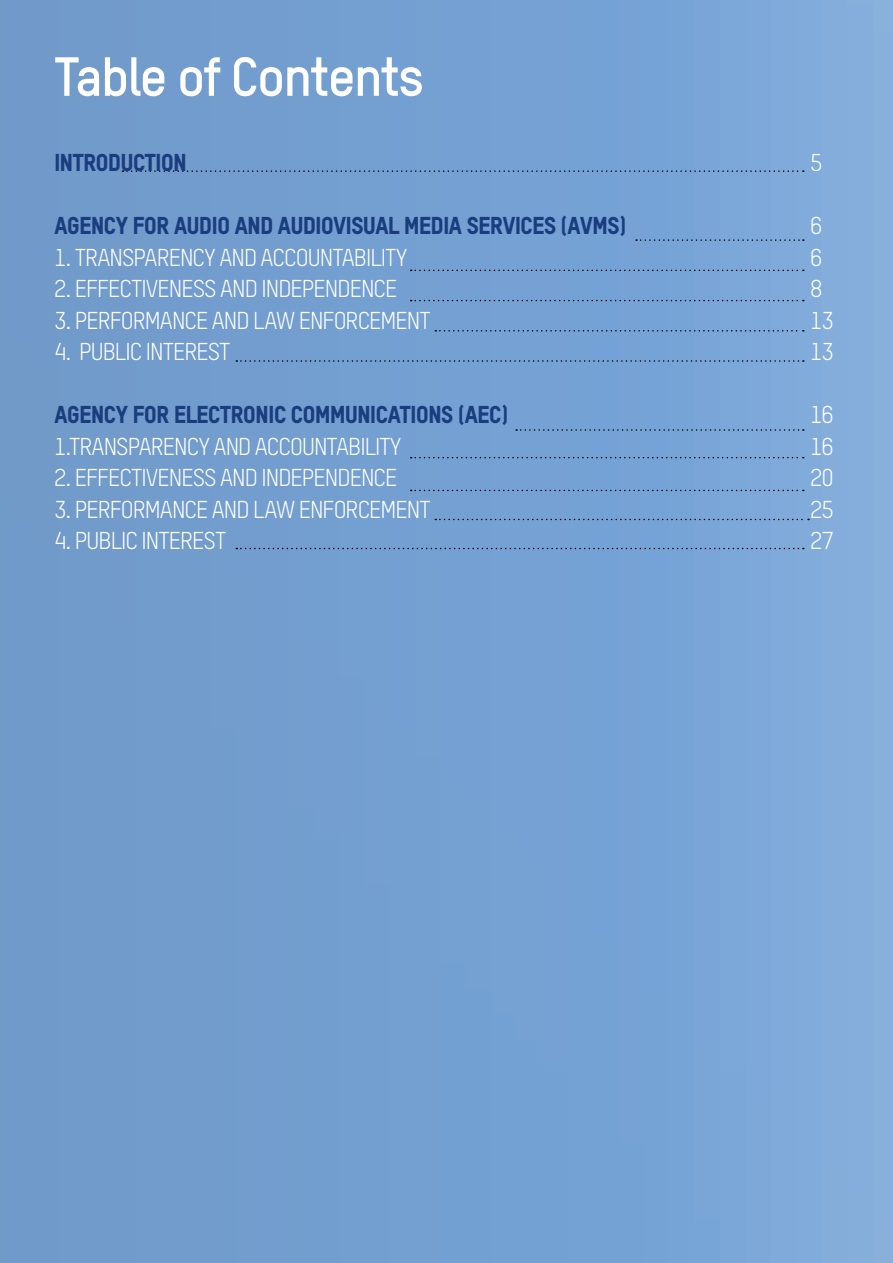
<style>
.page{position:relative;width:893px;height:1263px;background:#fff}
.page>*{position:absolute;margin:0;border:0;box-sizing:border-box;transform-origin:0 0}
.t1{font:700 54px "Oxfam TSTARPRO";letter-spacing:-.04em;color:#fff}
.t2{font:24px "Oxfam TSTARPRO";letter-spacing:-.04em;color:#fff}
.t3{font:24px "Oxfam TSTARPRO Headline";letter-spacing:-.04em;color:#1a3d7e}
</style>
<div class="page">
<img style="left:0;top:0;width:893px;height:1263px">
<svg style="left:122px;top:170px;width:682px;height:2px"></svg>
<svg style="left:411px;top:300px;width:393px;height:1px"></svg>
<svg style="left:435px;top:330px;width:369px;height:2px"></svg>
<svg style="left:236px;top:360px;width:568px;height:2px"></svg>
<svg style="left:236px;top:548px;width:568px;height:1px"></svg>
<svg style="left:516px;top:429px;width:288px;height:2px"></svg>
<svg style="left:411px;top:457px;width:393px;height:1px"></svg>
<svg style="left:411px;top:490px;width:393px;height:1px"></svg>
<svg style="left:435px;top:519px;width:374px;height:1px"></svg>
<svg style="left:411px;top:270px;width:393px;height:1px"></svg>
<svg style="left:636px;top:239px;width:168px;height:2px"></svg>
<h1 class="t1" style="left:54px;top:44px;width:372px">Table of Contents</h1>
<p class="t3" style="left:54px;top:148px;width:134px">INTRODUCTION</p>
<p class="t2" style="left:810px;top:149px;width:14px">5</p>
<p class="t3" style="left:54px;top:211px;width:574px">AGENCY FOR AUDIO AND AUDIOVISUAL MEDIA SERVICES (AVMS)</p>
<p class="t2" style="left:810px;top:212px;width:14px">6</p>
<p class="t2" style="left:54px;top:243px;width:355px">1. TRANSPARENCY AND ACCOUNTABILITY</p>
<p class="t2" style="left:810px;top:243px;width:14px">6</p>
<p class="t2" style="left:54px;top:275px;width:345px">2. EFFECTIVENESS AND INDEPENDENCE</p>
<p class="t2" style="left:810px;top:275px;width:14px">8</p>
<p class="t2" style="left:54px;top:306px;width:378px">3. PERFORMANCE AND LAW ENFORCEMENT</p>
<p class="t2" style="left:810px;top:306px;width:25px">13</p>
<p class="t2" style="left:54px;top:338px;width:178px">4. PUBLIC INTEREST</p>
<p class="t2" style="left:810px;top:338px;width:25px">13</p>
<p class="t3" style="left:54px;top:400px;width:456px">AGENCY FOR ELECTRONIC COMMUNICATIONS (AEC)</p>
<p class="t2" style="left:810px;top:401px;width:25px">16</p>
<p class="t2" style="left:54px;top:432px;width:349px">1.TRANSPARENCY AND ACCOUNTABILITY</p>
<p class="t2" style="left:810px;top:432px;width:25px">16</p>
<p class="t2" style="left:54px;top:464px;width:345px">2. EFFECTIVENESS AND INDEPENDENCE</p>
<p class="t2" style="left:810px;top:464px;width:25px">20</p>
<p class="t2" style="left:54px;top:495px;width:378px">3. PERFORMANCE AND LAW ENFORCEMENT</p>
<p class="t2" style="left:810px;top:495px;width:25px">25</p>
<p class="t2" style="left:54px;top:527px;width:174px">4. PUBLIC INTEREST</p>
<p class="t2" style="left:810px;top:527px;width:25px">27</p>
</div>
